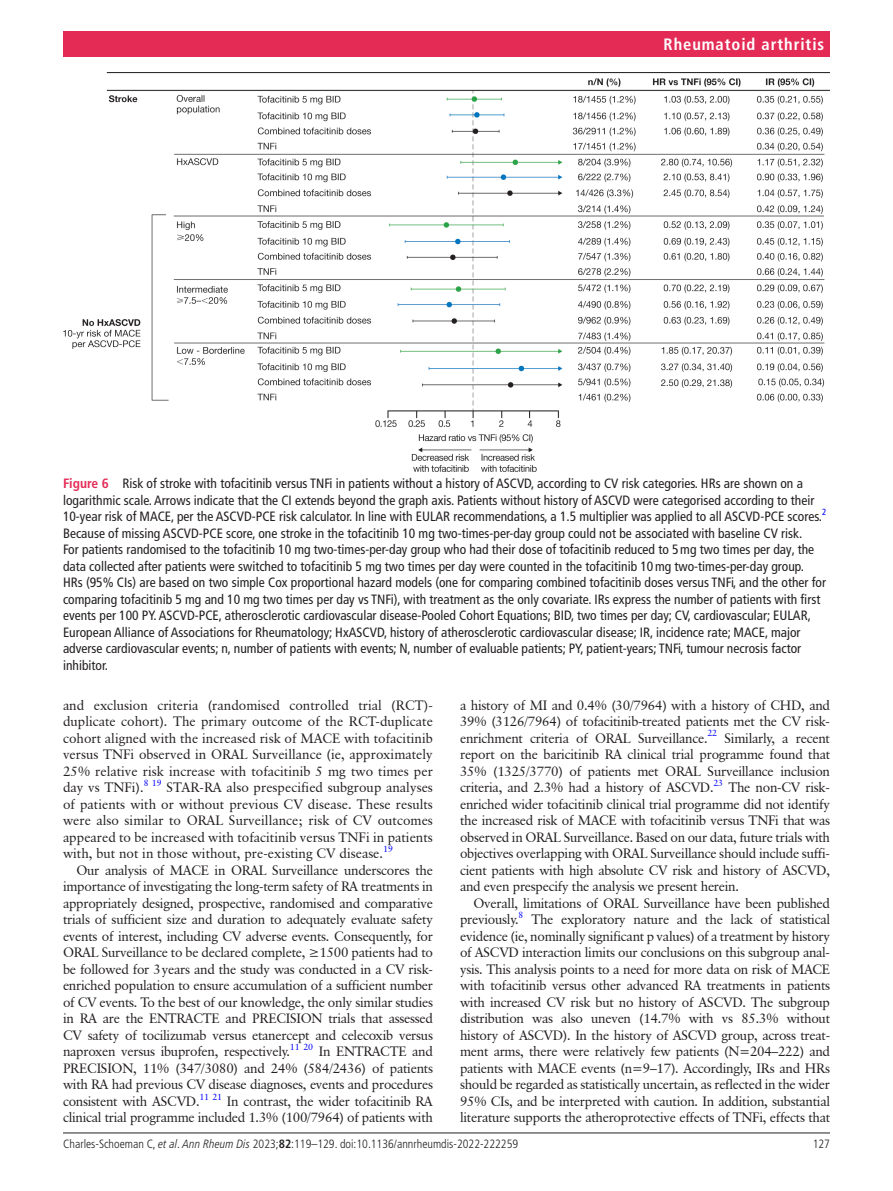
<style>
.page{position:relative;width:893px;height:1191px;background:#fff}
.page>*{position:absolute;margin:0;border:0;box-sizing:border-box;transform-origin:0 0}
.t1{font:700 condensed 16.5px "Frutiger LT Pro";letter-spacing:.055em;color:#fff}
.t2{font:13.5px/16.5px "Classical Garamond BT";letter-spacing:-.02em;color:#231f20;text-align:justify}
.t3{font:condensed 13.5px/16.5px "Frutiger LT Pro";color:#231f20}
.t4{font:300 condensed 12px "Frutiger LT Pro";color:#231f20}
.s1{font-weight:700;color:#e42b56}
.s2{font-style:italic}
.s3{font-weight:700}
</style>
<div class="page">
<hr style="left:63px;top:1132px;width:767px;height:1px;background:#231f20">
<div style="left:63px;top:31px;width:767px;height:25px;background:#e42b56"></div>
<img style="left:63px;top:72px;width:767px;height:400px">
<p class="t1" style="left:664px;top:34px;width:162px">Rheumatoid arthritis</p>
<p class="t3" style="left:63px;top:475px;width:765px"><span class="s1">Figure 6</span> Risk of stroke with tofacitinib versus TNFi in patients without a history of ASCVD, according to CV risk categories. HRs are shown on a logarithmic scale. Arrows indicate that the CI extends beyond the graph axis. Patients without history of ASCVD were categorised according to their 10-year risk of MACE, per the ASCVD-PCE risk calculator. In line with EULAR recommendations, a 1.5 multiplier was applied to all ASCVD-PCE scores.<sup>2<br></sup>Because of missing ASCVD-PCE score, one stroke in the tofacitinib 10 mg two-times-per-day group could not be associated with baseline CV risk.<br>For patients randomised to the tofacitinib 10 mg two-times-per-day group who had their dose of tofacitinib reduced to 5mg two times per day, the data collected after patients were switched to tofacitinib 5 mg two times per day were counted in the tofacitinib 10mg two-times-per-day group.<br>HRs (95% CIs) are based on two simple Cox proportional hazard models (one for comparing combined tofacitinib doses versus TNFi, and the other for comparing tofacitinib 5 mg and 10 mg two times per day vs TNFi), with treatment as the only covariate. IRs express the number of patients with first events per 100 PY. ASCVD-PCE, atherosclerotic cardiovascular disease-Pooled Cohort Equations; BID, two times per day; CV, cardiovascular; EULAR, European Alliance of Associations for Rheumatology; HxASCVD, history of atherosclerotic cardiovascular disease; IR, incidence rate; MACE, major adverse cardiovascular events; n, number of patients with events; N, number of evaluable patients; PY, patient-years; TNFi, tumour necrosis factor inhibitor.</p>
<p class="t2" style="left:63px;top:696px;width:371px">and exclusion criteria (randomised controlled trial (RCT)- duplicate cohort). The primary outcome of the RCT-duplicate cohort aligned with the increased risk of MACE with tofacitinib versus TNFi observed in ORAL Surveillance (ie, approximately 25% relative risk increase with tofacitinib 5 mg two times per day vs TNFi).<sup>8</sup> <sup>19</sup> STAR-RA also prespecified subgroup analyses of patients with or without previous CV disease. These results were also similar to ORAL Surveillance; risk of CV outcomes appeared to be increased with tofacitinib versus TNFi in patients with, but not in those without, pre-existing CV disease.<sup>19</sup></p>
<p class="t2" style="left:63px;top:861px;width:372px;text-indent:14px">Our analysis of MACE in ORAL Surveillance underscores the importance of investigating the long-term safety of RA treatments in appropriately designed, prospective, randomised and comparative trials of sufficient size and duration to adequately evaluate safety events of interest, including CV adverse events. Consequently, for ORAL Surveillance to be declared complete, ≥1500 patients had to be followed for 3years and the study was conducted in a CV risk&shy;enriched population to ensure accumulation of a sufficient number of CV events. To the best of our knowledge, the only similar studies in RA are the ENTRACTE and PRECISION trials that assessed CV safety of tocilizumab versus etanercept and celecoxib versus naproxen versus ibuprofen, respectively.<sup>11</sup> <sup>20</sup> In ENTRACTE and PRECISION, 11% (347/3080) and 24% (584/2436) of patients with RA had previous CV disease diagnoses, events and procedures consistent with ASCVD.<sup>11</sup> <sup>21</sup> In contrast, the wider tofacitinib RA clinical trial programme included 1.3% (100/7964) of patients with</p>
<p class="t2" style="left:460px;top:696px;width:372px">a history of MI and 0.4% (30/7964) with a history of CHD, and 39% (3126/7964) of tofacitinib-treated patients met the CV risk&shy;enrichment criteria of ORAL Surveillance.<sup>22</sup> Similarly, a recent report on the baricitinib RA clinical trial programme found that 35% (1325/3770) of patients met ORAL Surveillance inclusion criteria, and 2.3% had a history of ASCVD.<sup>23</sup> The non-CV risk&shy;enriched wider tofacitinib clinical trial programme did not identify the increased risk of MACE with tofacitinib versus TNFi that was observed in ORAL Surveillance. Based on our data, future trials with objectives overlapping with ORAL Surveillance should include suffi&shy;cient patients with high absolute CV risk and history of ASCVD, and even prespecify the analysis we present herein.</p>
<p class="t2" style="left:460px;top:894px;width:371px;text-indent:14px">Overall, limitations of ORAL Surveillance have been published previously.<sup>8</sup></p>
<p class="t2" style="left:460px;top:911px;width:372px;text-indent:71px">The exploratory nature and the lack of statistical evidence (ie, nominally significant p values) of a treatment by history of ASCVD interaction limits our conclusions on this subgroup anal&shy;ysis. This analysis points to a need for more data on risk of MACE with tofacitinib versus other advanced RA treatments in patients with increased CV risk but no history of ASCVD. The subgroup distribution was also uneven (14.7% with vs 85.3% without history of ASCVD). In the history of ASCVD group, across treat&shy;ment arms, there were relatively few patients (N=204–222) and patients with MACE events (n=9–17). Accordingly, IRs and HRs should be regarded as statistically uncertain, as reflected in the wider 95% CIs, and be interpreted with caution. In addition, substantial literature supports the atheroprotective effects of TNFi, effects that</p>
<p class="t4" style="left:63px;top:1136px;width:457px">Charles-Schoeman C, <span class="s2">et al</span>. <span class="s2">Ann Rheum Dis</span> 2023;<span class="s3">82</span>:119–129. doi:10.1136/annrheumdis-2022-222259</p>
<p class="t4" style="left:813px;top:1136px;width:19px">127</p>
</div>
